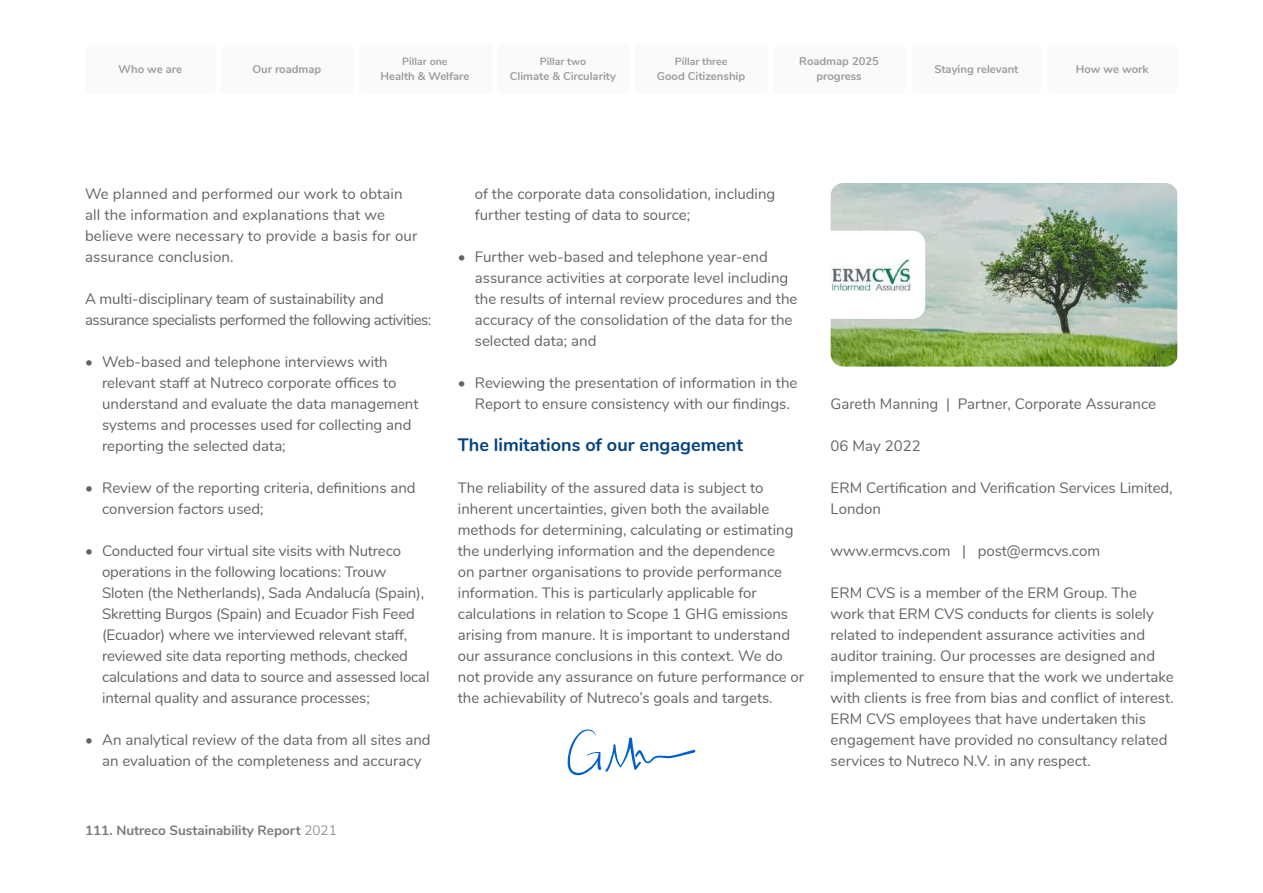
<style>
.page{position:relative;width:1263px;height:893px;background:#fff}
.page>*{position:absolute;margin:0;border:0;box-sizing:border-box;transform-origin:0 0}
.t1{font:700 18px "Nunito";color:#054280}
.t2{font:15px/21px "Nunito";color:#646363}
.t3{font:15px/21px "Nunito";letter-spacing:-.03em;color:#646363}
.t4{font:700 13.5px "Nunito";color:#7b7a7a}
.t5{font:700 11.25px/15px "Nunito";color:#9d9d9c;text-align:center}
.t6{font:700 10.5px "Nunito";color:#9d9d9c}
.s1{font-weight:300}
</style>
<div class="page">
<div style="left:85px;top:44px;width:131px;height:49px;background:#fafafa;border-radius:6px"></div>
<div style="left:221px;top:44px;width:133px;height:49px;background:#fafafa;border-radius:6px"></div>
<div style="left:359px;top:44px;width:133px;height:49px;background:#fafafa;border-radius:6px"></div>
<div style="left:497px;top:44px;width:133px;height:49px;background:#fafafa;border-radius:6px"></div>
<div style="left:635px;top:44px;width:133px;height:49px;background:#fafafa;border-radius:6px"></div>
<div style="left:773px;top:44px;width:133px;height:49px;background:#fafafa;border-radius:6px"></div>
<div style="left:911px;top:44px;width:131px;height:49px;background:#fafafa;border-radius:6px"></div>
<div style="left:1047px;top:44px;width:131px;height:49px;background:#fafafa;border-radius:6px"></div>
<img style="left:831px;top:183px;width:346px;height:184px">
<div style="left:818px;top:231px;width:107px;height:88px;background:#fff;border-radius:13px"></div>
<img style="left:831px;top:260px;width:79px;height:30px">
<svg style="left:567px;top:729px;width:128px;height:47px"></svg>
<p class="t5" style="left:119px;top:61px;width:65px">Who we are</p>
<p class="t5" style="left:252px;top:61px;width:70px">Our roadmap</p>
<p class="t6" style="left:402px;top:54px;width:47px">Pillar one</p>
<p class="t5" style="left:380px;top:68px;width:90px">Health &amp; Welfare</p>
<p class="t6" style="left:540px;top:54px;width:48px">Pillar two</p>
<p class="t5" style="left:510px;top:68px;width:108px">Climate &amp; Circularity</p>
<p class="t6" style="left:675px;top:54px;width:54px">Pillar three</p>
<p class="t5" style="left:657px;top:68px;width:90px">Good Citizenship</p>
<p class="t5" style="left:799px;top:53px;width:81px">Roadmap 2025 progress</p>
<p class="t5" style="left:934px;top:61px;width:86px">Staying relevant</p>
<p class="t5" style="left:1076px;top:61px;width:74px">How we work</p>
<p class="t2" style="left:85px;top:182px;width:334px">We planned and performed our work to obtain all the information and explanations that we believe were necessary to provide a basis for our assurance conclusion.</p>
<p class="t3" style="left:85px;top:287px;width:348px">A multi-disciplinary team of sustainability and assurance specialists performed the following activities:</p>
<p class="t2" style="left:102px;top:350px;width:318px;text-indent:-17px">• Web-based and telephone interviews with relevant staff at Nutreco corporate offices to understand and evaluate the data management systems and processes used for collecting and reporting the selected data;</p>
<p class="t2" style="left:102px;top:476px;width:315px;text-indent:-17px">• Review of the reporting criteria, definitions and conversion factors used;</p>
<p class="t2" style="left:102px;top:539px;width:329px;text-indent:-17px">• Conducted four virtual site visits with Nutreco operations in the following locations: Trouw Sloten (the Netherlands), Sada Andalucía (Spain), Skretting Burgos (Spain) and Ecuador Fish Feed (Ecuador) where we interviewed relevant staff, reviewed site data reporting methods, checked calculations and data to source and assessed local internal quality and assurance processes;</p>
<p class="t2" style="left:85px;top:728px;width:347px;text-align:center">• An analytical review of the data from all sites and an evaluation of the completeness and accuracy</p>
<p class="t4" style="left:85px;top:821px;width:253px">111. Nutreco Sustainability Report <span class="s1">2021</span></p>
<p class="t2" style="left:475px;top:182px;width:302px">of the corporate data consolidation, including further testing of data to source;</p>
<p class="t2" style="left:475px;top:245px;width:324px;text-indent:-17px">• Further web-based and telephone year-end assurance activities at corporate level including the results of internal review procedures and the accuracy of the consolidation of the data for the selected data; and</p>
<p class="t2" style="left:475px;top:371px;width:324px;text-indent:-17px">• Reviewing the presentation of information in the<br>Report to ensure consistency with our findings.</p>
<p class="t1" style="left:458px;top:431px;width:287px">The limitations of our engagement</p>
<p class="t2" style="left:458px;top:476px;width:348px">The reliability of the assured data is subject to inherent uncertainties, given both the available methods for determining, calculating or estimating the underlying information and the dependence<br>on partner organisations to provide performance information. This is particularly applicable for calculations in relation to Scope 1 GHG emissions arising from manure. It is important to understand our assurance conclusions in this context. We do not provide any assurance on future performance or the achievability of Nutreco’s goals and targets.</p>
<p class="t2" style="left:831px;top:392px;width:327px">Gareth Manning | Partner, Corporate Assurance</p>
<p class="t2" style="left:831px;top:434px;width:91px">06 May 2022</p>
<p class="t2" style="left:831px;top:476px;width:344px">ERM Certification and Verification Services Limited,<br>London</p>
<p class="t2" style="left:831px;top:539px;width:271px">www.ermcvs.com | post@ermcvs.com</p>
<p class="t2" style="left:831px;top:581px;width:345px">ERM CVS is a member of the ERM Group. The work that ERM CVS conducts for clients is solely related to independent assurance activities and auditor training. Our processes are designed and implemented to ensure that the work we undertake with clients is free from bias and conflict of interest.<br>ERM CVS employees that have undertaken this engagement have provided no consultancy related services to Nutreco N.V. in any respect.</p>
</div>
